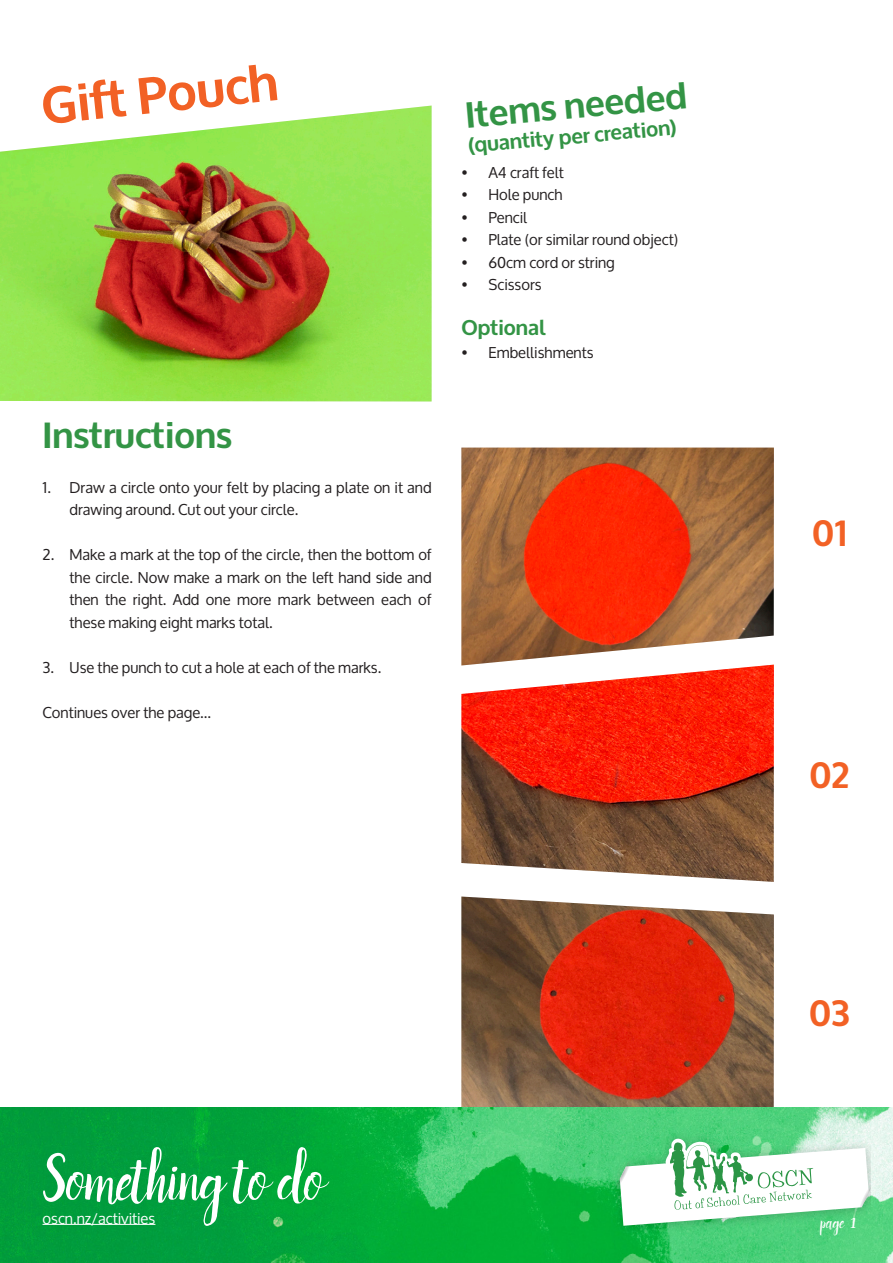
<style>
.page{position:relative;width:893px;height:1263px;background:#fff}
.page>*{position:absolute;margin:0;border:0;box-sizing:border-box;transform-origin:0 0}
.t1{font:63.15px "Rachelle";letter-spacing:-.02em;color:#fff}
.t2{font:700 51px "Oxygen";color:#f26125}
.t3{font:700 36px "Oxygen";color:#339445}
.t4{font:700 36px "Oxygen";color:#f26125}
.t5{font:700 21px "Oxygen";color:#339445}
.t6{font:18px "Rachelle";color:#fff}
.t7{font:15px/22.5px "Oxygen";color:#231f20}
.t8{font:15px "Oxygen";color:#fff}
</style>
<div class="page">
<img style="left:0;top:106px;width:432px;height:295px">
<img style="left:461px;top:448px;width:313px;height:217px">
<svg style="left:461px;top:665px;width:313px;height:217px;background:#c44933"></svg>
<img style="left:461px;top:896px;width:313px;height:212px">
<img style="left:0;top:1108px;width:893px;height:155px">
<img style="left:611px;top:1126px;width:260px;height:112px">
<svg style="left:615px;top:1138px;width:256px;height:88px"></svg>
<hr style="left:43px;top:1224px;width:112px;height:1px;background:#fff">
<p class="t2" style="left:38px;top:75px;width:239px;rotate:-6deg">Gift Pouch</p>
<p class="t3" style="left:43px;top:412px;width:191px">Instructions</p>
<p class="t7" style="left:70px;top:476px;width:364px;text-indent:-27px">1. Draw a circle onto your felt by placing a plate on it and drawing around. Cut out your circle.</p>
<p class="t7" style="left:70px;top:544px;width:364px;text-align:justify;text-indent:-27px">2. Make a mark at the top of the circle, then the bottom of the circle. Now make a mark on the left hand side and then the right. Add one more mark between each of these making eight marks total.</p>
<p class="t7" style="left:43px;top:656px;width:340px">3. Use the punch to cut a hole at each of the marks.</p>
<p class="t7" style="left:43px;top:701px;width:170px">Continues over the page...</p>
<p class="t3" style="left:463px;top:93px;width:224px;rotate:-5deg">Items needed</p>
<p class="t5" style="left:467px;top:132px;width:211px;rotate:-5deg">(quantity per creation)</p>
<p class="t7" style="left:461px;top:161px;width:104px">• A4 craft felt</p>
<p class="t7" style="left:461px;top:184px;width:103px">• Hole punch</p>
<p class="t7" style="left:461px;top:206px;width:67px">• Pencil</p>
<p class="t7" style="left:461px;top:229px;width:218px">• Plate (or similar round object)</p>
<p class="t7" style="left:461px;top:251px;width:155px">• 60cm cord or string</p>
<p class="t7" style="left:461px;top:274px;width:82px">• Scissors</p>
<p class="t5" style="left:461px;top:315px;width:86px">Optional</p>
<p class="t7" style="left:461px;top:341px;width:134px">• Embellishments</p>
<p class="t4" style="left:812px;top:510px;width:37px">01</p>
<p class="t4" style="left:809px;top:753px;width:42px">02</p>
<p class="t4" style="left:809px;top:991px;width:43px">03</p>
<p class="t1" style="left:42px;top:1141px;width:284px">Something to do</p>
<p class="t8" style="left:43px;top:1210px;width:114px">oscn.nz/activities</p>
<p class="t6" style="left:820px;top:1211px;width:38px">page 1</p>
</div>
